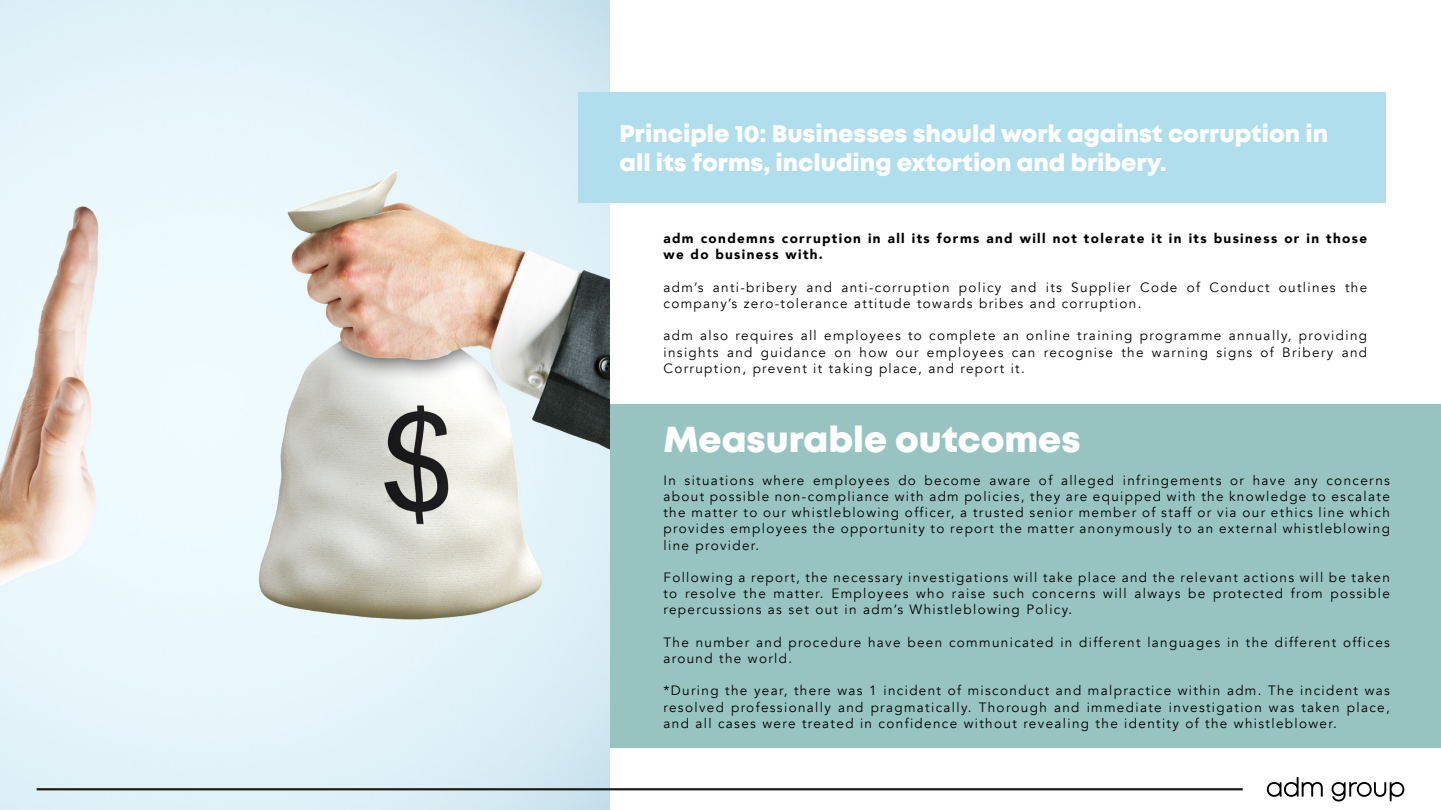
<style>
.page{position:relative;width:1441px;height:810px;background:#fff}
.page>*{position:absolute;margin:0;border:0;box-sizing:border-box;transform-origin:0 0}
.t1{font:36px "Mont Heavy DEMO";color:#fff}
.t2{font:24px/28.8px "Mont Heavy DEMO";color:#fff}
.t3{font:13.5px/16.2px "Avenir";letter-spacing:.1em;color:#000;text-align:justify}
.t4{font:900 13.5px/16.2px "Avenir";letter-spacing:.1em;color:#000}
</style>
<div class="page">
<div style="left:610px;top:404px;width:830px;height:343px;background:#97c4c1"></div>
<img style="left:0;top:0;width:610px;height:810px">
<svg style="left:1266px;top:777px;width:56px;height:20px"></svg>
<svg style="left:1331px;top:782px;width:73px;height:20px"></svg>
<hr style="left:37px;top:788px;width:1205px;height:2px;background:#1d1d1b">
<div style="left:578px;top:92px;width:807px;height:111px;background:#b1deed"></div>
<h2 class="t2" style="left:619px;top:121px;width:710px">Principle 10: Businesses should work against corruption in all its forms, including extortion and bribery.</h2>
<p class="t4" style="left:663px;top:230px;width:705px">adm condemns corruption in all its forms and will not tolerate it in its business or in those we do business with.</p>
<p class="t3" style="left:663px;top:279px;width:705px">adm’s anti-bribery and anti-corruption policy and its Supplier Code of Conduct outlines the company’s zero-tolerance attitude towards bribes and corruption.</p>
<p class="t3" style="left:663px;top:328px;width:705px">adm also requires all employees to complete an online training programme annually, providing insights and guidance on how our employees can recognise the warning signs of Bribery and Corruption, prevent it taking place, and report it.</p>
<h1 class="t1" style="left:663px;top:419px;width:418px">Measurable outcomes</h1>
<p class="t3" style="left:663px;top:472px;width:728px">In situations where employees do become aware of alleged infringements or have any concerns about possible non-compliance with adm policies, they are equipped with the knowledge to escalate the matter to our whistleblowing officer, a trusted senior member of staff or via our ethics line which provides employees the opportunity to report the matter anonymously to an external whistleblowing line provider.</p>
<p class="t3" style="left:663px;top:569px;width:728px">Following a report, the necessary investigations will take place and the relevant actions will be taken to resolve the matter. Employees who raise such concerns will always be protected from possible repercussions as set out in adm’s Whistleblowing Policy.</p>
<p class="t3" style="left:663px;top:634px;width:728px">The number and procedure have been communicated in different languages in the different offices around the world.</p>
<p class="t3" style="left:663px;top:683px;width:728px">*During the year, there was 1 incident of misconduct and malpractice within adm. The incident was resolved professionally and pragmatically. Thorough and immediate investigation was taken place, and all cases were treated in confidence without revealing the identity of the whistleblower.</p>
</div>
